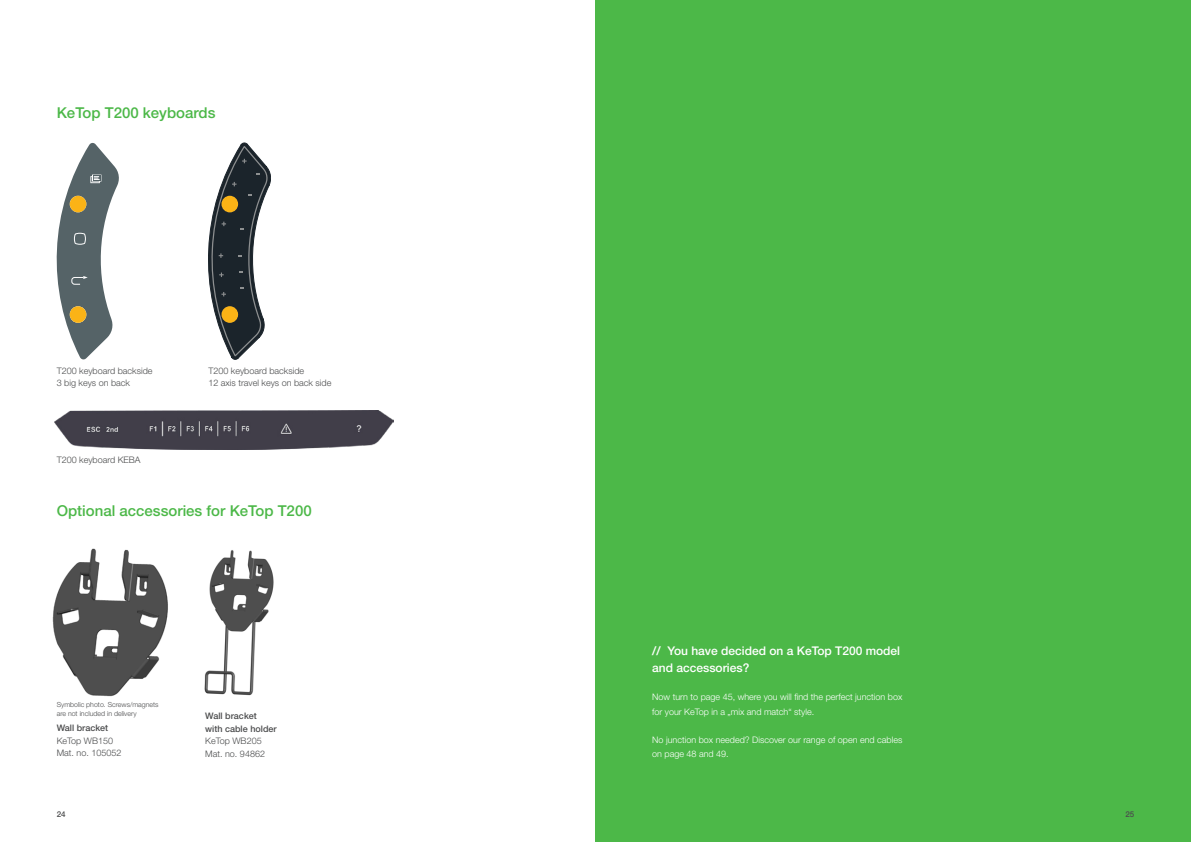
<style>
.page{position:relative;width:1191px;height:842px;background:#fff}
.page>*{position:absolute;margin:0;border:0;box-sizing:border-box;transform-origin:0 0}
.t1{font:500 15px "Helvetica Neue LT Pro";color:#4cb848}
.t2{font:500 12px/17px "Helvetica Neue LT Pro";color:#fff}
.t3{font:300 9px/14.2px "Helvetica Neue LT Pro";color:#fff}
.t4{font:300 9px/12.5px "Helvetica Neue LT Pro";color:#4b4c4d}
.t5{font:500 9px/12.5px "Helvetica Neue LT Pro";color:#4b4c4d}
.t6{font:500 8px "Helvetica Neue LT Pro";color:#4b4c4d}
.t7{font:300 7px/9px "Helvetica Neue LT Pro";color:#4b4c4d}
</style>
<div class="page">
<img style="left:52px;top:548px;width:116px;height:149px">
<div style="left:595px;top:0;width:596px;height:842px;background:#4cb848"></div>
<img style="left:55px;top:411px;width:338px;height:39px">
<svg style="left:208px;top:143px;width:63px;height:216px"></svg>
<svg style="left:57px;top:143px;width:62px;height:216px"></svg>
<img style="left:204px;top:550px;width:70px;height:146px">
<h1 class="t1" style="left:57px;top:104px;width:160px">KeTop T200 keyboards</h1>
<p class="t4" style="left:57px;top:364px;width:97px;line-height:12px">T200 keyboard backside<br>3 big keys on back</p>
<p class="t4" style="left:208px;top:364px;width:125px;line-height:12px">T200 keyboard backside<br>12 axis travel keys on back side</p>
<p class="t4" style="left:57px;top:453px;width:85px">T200 keyboard KEBA</p>
<h1 class="t1" style="left:57px;top:502px;width:256px">Optional accessories for KeTop T200</h1>
<p class="t7" style="left:57px;top:699px;width:103px">Symbolic photo. Screws/magnets are not included in delivery</p>
<p class="t5" style="left:57px;top:721px;width:53px">Wall bracket</p>
<p class="t4" style="left:57px;top:734px;width:66px">KeTop WB150<br>Mat. no. 105052</p>
<p class="t5" style="left:205px;top:709px;width:73px">Wall bracket<br>with cable holder</p>
<p class="t4" style="left:205px;top:734px;width:61px">KeTop WB205<br>Mat. no. 94862</p>
<h2 class="t2" style="left:652px;top:642px;width:249px">// You have decided on a KeTop T200 model and accessories?</h2>
<p class="t3" style="left:652px;top:690px;width:252px">Now turn to page 45, where you will find the perfect junction box for your KeTop in a „mix and match“ style.</p>
<p class="t3" style="left:652px;top:732px;width:252px">No junction box needed? Discover our range of open end cables on page 48 and 49.</p>
<p class="t6" style="left:57px;top:809px;width:10px">24</p>
<p class="t6" style="left:1125px;top:809px;width:10px">25</p>
</div>
